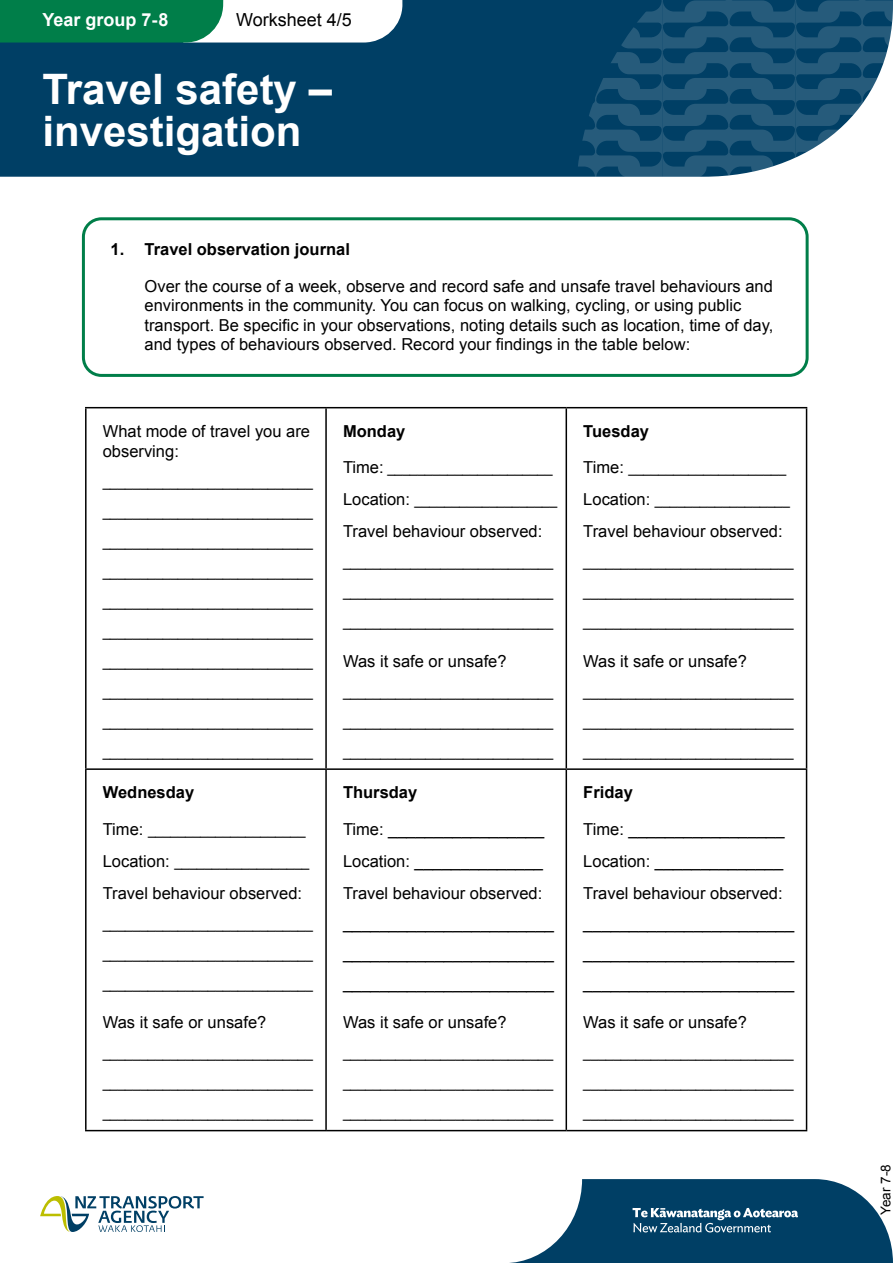
<style>
.page{position:relative;width:893px;height:1263px;background:#fff}
.page>*{position:absolute;margin:0;border:0;box-sizing:border-box;transform-origin:0 0}
.t1{font:700 42px/42px "Arial";color:#fff}
.Body_copy_-_11pt{font:700 18px "Arial";color:#fff}
.t2{font:18px "Arial";color:#000}
.Table_lines{font:16.5px "Arial";color:#000}
.Indented_text_-_11pt{font:16.5px/19.5px "Arial";color:#000}
.Table_text_-_11pt{font:16.5px/19.8px "Arial";color:#000}
.Table_text_-_11pt-2{font:700 16.5px "Arial";color:#000}
.Numbered_list{font:700 16.5px "Arial";color:#000}
.Table_lines-2{font:13.5px "Arial";color:#000}
.Table_text_-_11pt-3{font:13.5px "Arial";color:#000}
.s1{font-size:16.5px}
</style>
<div class="page">
<div style="left:0;top:0;width:575px;height:177px;background:#003f65"></div>
<svg style="left:575px;top:0;width:318px;height:177px;background:#2f6280"></svg>
<svg style="left:0;top:0;width:402px;height:43px"></svg>
<svg style="left:509px;top:1179px;width:384px;height:84px"></svg>
<svg style="left:40px;top:1196px;width:164px;height:36px"></svg>
<div style="left:82px;top:217px;width:727px;height:160px;border:3px solid #007e49;border-radius:18px"></div>
<hr style="left:85px;top:407px;width:241px;height:1px;background:#000">
<hr style="left:85px;top:408px;width:2px;height:360px;background:#000">
<hr style="left:326px;top:407px;width:240px;height:1px;background:#000">
<hr style="left:325px;top:408px;width:2px;height:360px;background:#000">
<hr style="left:566px;top:407px;width:241px;height:1px;background:#000">
<hr style="left:566px;top:408px;width:1px;height:360px;background:#000">
<hr style="left:806px;top:408px;width:1px;height:360px;background:#000">
<hr style="left:85px;top:768px;width:241px;height:2px;background:#000">
<hr style="left:85px;top:770px;width:2px;height:360px;background:#000">
<hr style="left:326px;top:768px;width:240px;height:2px;background:#000">
<hr style="left:325px;top:770px;width:2px;height:360px;background:#000">
<hr style="left:566px;top:768px;width:241px;height:2px;background:#000">
<hr style="left:566px;top:770px;width:1px;height:360px;background:#000">
<hr style="left:806px;top:770px;width:1px;height:360px;background:#000">
<hr style="left:85px;top:1130px;width:241px;height:1px;background:#000">
<hr style="left:326px;top:1130px;width:240px;height:1px;background:#000">
<hr style="left:566px;top:1130px;width:241px;height:1px;background:#000">
<p class="Body_copy_-_11pt" style="left:43px;top:8px;width:127px">Year group 7-8</p>
<p class="t2" style="left:236px;top:8px;width:117px">Worksheet 4/5</p>
<p class="t1" style="left:43px;top:70px;width:291px">Travel safety – investigation</p>
<p class="Numbered_list" style="left:111px;top:239px;width:241px">1. Travel observation journal</p>
<p class="Indented_text_-_11pt" style="left:145px;top:276px;width:630px">Over the course of a week, observe and record safe and unsafe travel behaviours and environments in the community. You can focus on walking, cycling, or using public transport. Be specific in your observations, noting details such as location, time of day, and types of behaviours observed. Record your findings in the table below:</p>
<p class="Table_text_-_11pt" style="left:103px;top:421px;width:209px">What mode of travel you are observing:</p>
<p class="Table_lines-2" style="left:103px;top:473px;width:212px">____________________________</p>
<p class="Table_lines-2" style="left:103px;top:503px;width:212px">____________________________</p>
<p class="Table_lines-2" style="left:103px;top:533px;width:212px">____________________________</p>
<p class="Table_lines-2" style="left:103px;top:563px;width:212px">____________________________</p>
<p class="Table_lines-2" style="left:103px;top:593px;width:212px">____________________________</p>
<p class="Table_lines-2" style="left:103px;top:623px;width:212px">____________________________</p>
<p class="Table_lines-2" style="left:103px;top:653px;width:212px">____________________________</p>
<p class="Table_lines-2" style="left:103px;top:683px;width:212px">____________________________</p>
<p class="Table_lines-2" style="left:103px;top:713px;width:212px">____________________________</p>
<p class="Table_lines-2" style="left:103px;top:743px;width:212px">____________________________</p>
<p class="Table_text_-_11pt-2" style="left:103px;top:781px;width:93px">Wednesday</p>
<p class="Table_lines-2" style="left:103px;top:821px;width:204px"><span class="s1">Time:</span> _____________________</p>
<p class="Table_lines-2" style="left:103px;top:853px;width:208px"><span class="s1">Location:</span> __________________</p>
<p class="Table_lines" style="left:103px;top:882px;width:201px">Travel behaviour observed:</p>
<p class="Table_lines-2" style="left:103px;top:915px;width:212px">____________________________</p>
<p class="Table_lines-2" style="left:103px;top:945px;width:212px">____________________________</p>
<p class="Table_lines-2" style="left:103px;top:975px;width:212px">____________________________</p>
<p class="Table_text_-_11pt" style="left:103px;top:1013px;width:165px">Was it safe or unsafe?</p>
<p class="Table_text_-_11pt-3" style="left:103px;top:1045px;width:212px">____________________________</p>
<p class="Table_lines-2" style="left:103px;top:1075px;width:212px">____________________________</p>
<p class="Table_lines-2" style="left:103px;top:1105px;width:212px">____________________________</p>
<p class="Table_text_-_11pt-2" style="left:343px;top:420px;width:64px">Monday</p>
<p class="Table_lines-2" style="left:343px;top:459px;width:211px"><span class="s1">Time:</span> ______________________</p>
<p class="Table_lines-2" style="left:343px;top:492px;width:216px"><span class="s1">Location:</span> ___________________</p>
<p class="Table_lines" style="left:343px;top:521px;width:201px">Travel behaviour observed:</p>
<p class="Table_lines-2" style="left:343px;top:554px;width:212px">____________________________</p>
<p class="Table_lines-2" style="left:343px;top:584px;width:212px">____________________________</p>
<p class="Table_lines-2" style="left:343px;top:614px;width:212px">____________________________</p>
<p class="Table_text_-_11pt" style="left:343px;top:651px;width:165px">Was it safe or unsafe?</p>
<p class="Table_text_-_11pt-3" style="left:343px;top:683px;width:212px">____________________________</p>
<p class="Table_lines-2" style="left:343px;top:713px;width:212px">____________________________</p>
<p class="Table_lines-2" style="left:343px;top:743px;width:212px">____________________________</p>
<p class="Table_text_-_11pt-2" style="left:343px;top:781px;width:76px">Thursday</p>
<p class="Table_lines" style="left:343px;top:818px;width:203px">Time: _________________</p>
<p class="Table_lines" style="left:343px;top:850px;width:201px">Location: ______________</p>
<p class="Table_lines" style="left:343px;top:882px;width:201px">Travel behaviour observed:</p>
<p class="Table_lines" style="left:343px;top:912px;width:213px">_______________________</p>
<p class="Table_lines" style="left:343px;top:942px;width:213px">_______________________</p>
<p class="Table_lines" style="left:343px;top:972px;width:213px">_______________________</p>
<p class="Table_text_-_11pt" style="left:343px;top:1013px;width:165px">Was it safe or unsafe?</p>
<p class="Table_text_-_11pt-3" style="left:343px;top:1045px;width:212px">____________________________</p>
<p class="Table_lines-2" style="left:343px;top:1075px;width:212px">____________________________</p>
<p class="Table_lines-2" style="left:343px;top:1105px;width:212px">____________________________</p>
<p class="Table_text_-_11pt-2" style="left:583px;top:420px;width:67px">Tuesday</p>
<p class="Table_lines-2" style="left:583px;top:459px;width:204px"><span class="s1">Time:</span> _____________________</p>
<p class="Table_lines-2" style="left:583px;top:492px;width:208px"><span class="s1">Location:</span> __________________</p>
<p class="Table_lines" style="left:583px;top:521px;width:201px">Travel behaviour observed:</p>
<p class="Table_lines-2" style="left:583px;top:554px;width:212px">____________________________</p>
<p class="Table_lines-2" style="left:583px;top:584px;width:212px">____________________________</p>
<p class="Table_lines-2" style="left:583px;top:614px;width:212px">____________________________</p>
<p class="Table_text_-_11pt" style="left:583px;top:651px;width:165px">Was it safe or unsafe?</p>
<p class="Table_text_-_11pt-3" style="left:583px;top:683px;width:212px">____________________________</p>
<p class="Table_lines-2" style="left:583px;top:713px;width:212px">____________________________</p>
<p class="Table_lines-2" style="left:583px;top:743px;width:212px">____________________________</p>
<p class="Table_text_-_11pt-2" style="left:583px;top:781px;width:51px">Friday</p>
<p class="Table_lines" style="left:583px;top:818px;width:203px">Time: _________________</p>
<p class="Table_lines" style="left:583px;top:850px;width:201px">Location: ______________</p>
<p class="Table_lines" style="left:583px;top:882px;width:201px">Travel behaviour observed:</p>
<p class="Table_lines" style="left:583px;top:912px;width:213px">_______________________</p>
<p class="Table_lines" style="left:583px;top:942px;width:213px">_______________________</p>
<p class="Table_lines" style="left:583px;top:972px;width:213px">_______________________</p>
<p class="Table_text_-_11pt" style="left:583px;top:1013px;width:165px">Was it safe or unsafe?</p>
<p class="Table_text_-_11pt-3" style="left:583px;top:1045px;width:212px">____________________________</p>
<p class="Table_lines-2" style="left:583px;top:1075px;width:212px">____________________________</p>
<p class="Table_lines-2" style="left:583px;top:1105px;width:212px">____________________________</p>
</div>
